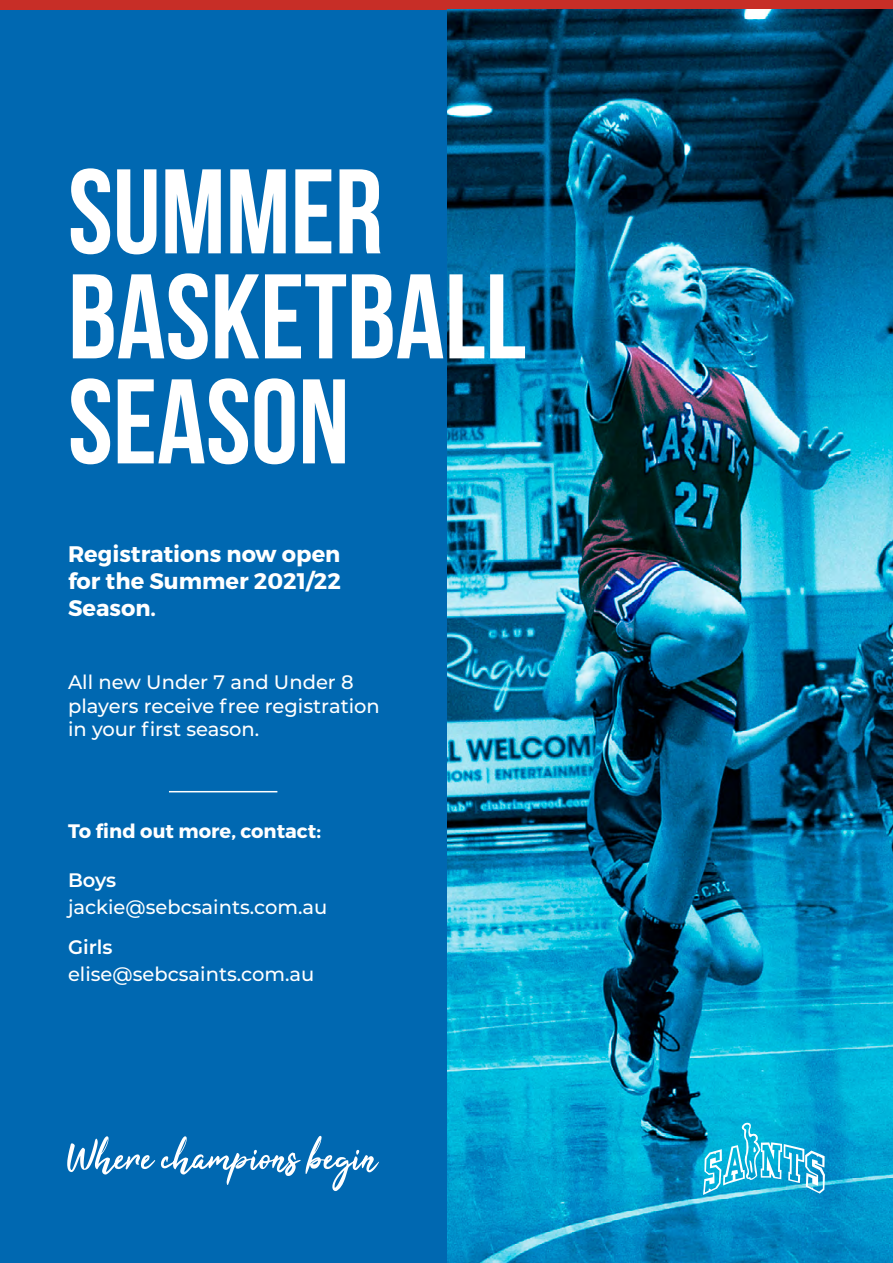
<style>
.page{position:relative;width:893px;height:1263px;background:#fff}
.page>*{position:absolute;margin:0;border:0;box-sizing:border-box;transform-origin:0 0}
.t1{font:120px/105px "Bebas Neue";color:#fff}
.t2{font:700 22.5px/27px "Montserrat";color:#fff;text-align:justify}
.t3{font:500 19.5px/23.4px "Montserrat";color:#fff}
.t4{font:700 19.5px "Montserrat";color:#fff}
.t5{font:600 19.5px "Montserrat";color:#fff}
</style>
<div class="page">
<div style="left:1px;top:0;width:446px;height:1263px;background:#0068b1"></div>
<div style="left:0;top:0;width:893px;height:9px;background:#c72e27"></div>
<img style="left:447px;top:9px;width:446px;height:1254px">
<svg style="left:703px;top:1122px;width:122px;height:73px;background:#35b8db"></svg>
<svg style="left:67px;top:1136px;width:312px;height:55px"></svg>
<hr style="left:169px;top:791px;width:108px;height:1px;background:#fff">
<h1 class="t1" style="left:68px;top:158px;width:459px">SUMMER<br>BASKETBALL<br>SEASON</h1>
<p class="t2" style="left:68px;top:541px;width:274px">Registrations now open for the Summer 2021/22<br>Season.</p>
<p class="t3" style="left:68px;top:670px;width:313px">All new Under 7 and Under 8 players receive free registration in your first season.</p>
<p class="t4" style="left:68px;top:819px;width:255px">To find out more, contact:</p>
<p class="t5" style="left:68px;top:866px;width:50px">Boys</p>
<p class="t3" style="left:68px;top:895px;width:261px">jackie@sebcsaints.com.au</p>
<p class="t5" style="left:68px;top:933px;width:46px">Girls</p>
<p class="t3" style="left:68px;top:961px;width:248px">elise@sebcsaints.com.au</p>
</div>
